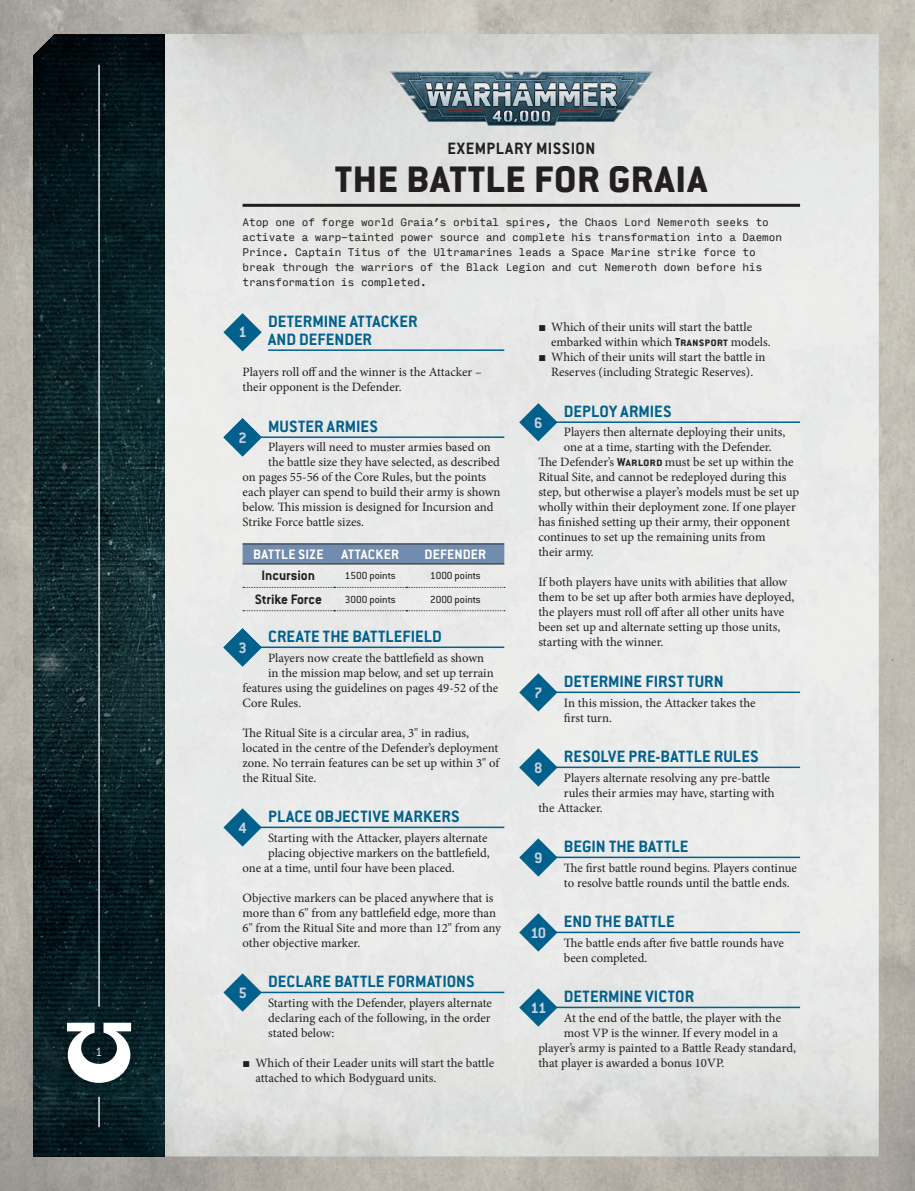
<style>
.page{position:relative;width:915px;height:1191px;background:#fff}
.page>*{position:absolute;margin:0;border:0;box-sizing:border-box;transform-origin:0 0}
.t1{font:800 40.5px "Conduit ITC Std";letter-spacing:.02em;color:#231f20}
.t2{font:700 18px/18px "Conduit ITC Std";letter-spacing:.005em;color:#01608c}
.t3{font:700 18px "Conduit ITC Std";letter-spacing:.025em;color:#231f20}
.t4{font:700 16.5px "Conduit ITC Std";color:#c8d0df}
.t5{font:700 15px "Conduit ITC Std";letter-spacing:.01em;color:#fff}
.t6{font:700 15px "Conduit ITC Std";color:#231f20}
.t7{font:300 13.5px "Conduit ITC Std";color:#e9eced}
.t8{font:12.75px/15px "Minion Pro";color:#231f20}
.t9{font:11.25px "Conduit ITC Std";color:#231f20}
.t10{font:10.5px/15px "Input Mono";letter-spacing:-.01em;color:#231f20}
.s1{font-family:"Arial"}
.s2{font-family:"Conduit ITC Std";font-weight:700}
</style>
<div class="page">
<img style="left:0;top:0;width:914px;height:1191px">
<img style="left:165px;top:34px;width:713px;height:1122px">
<svg style="left:33px;top:34px;width:132px;height:1122px;background:#0b2126"></svg>
<hr style="left:98px;top:65px;width:2px;height:941px;background:#e9eced">
<hr style="left:98px;top:1096px;width:2px;height:31px;background:#e9eced">
<svg style="left:67px;top:1022px;width:64px;height:60px"></svg>
<img style="left:383px;top:60px;width:276px;height:76px">
<hr style="left:242px;top:204px;width:557px;height:3px;background:#231f20">
<hr style="left:268px;top:349px;width:236px;height:2px;background:#01608c">
<hr style="left:242px;top:436px;width:262px;height:2px;background:#01608c">
<hr style="left:242px;top:646px;width:262px;height:2px;background:#01608c">
<hr style="left:242px;top:826px;width:262px;height:2px;background:#01608c">
<hr style="left:242px;top:991px;width:262px;height:2px;background:#01608c">
<div style="left:242px;top:544px;width:262px;height:19px;background:#718cae"></div>
<hr style="left:242px;top:543px;width:92px;height:1px;background:#231f20">
<hr style="left:334px;top:543px;width:72px;height:1px;background:#231f20">
<hr style="left:406px;top:543px;width:98px;height:1px;background:#231f20">
<hr style="left:242px;top:563px;width:92px;height:1px;background:#231f20">
<hr style="left:334px;top:563px;width:72px;height:1px;background:#231f20">
<hr style="left:406px;top:563px;width:98px;height:1px;background:#231f20">
<svg style="left:243px;top:587px;width:261px;height:1px"></svg>
<svg style="left:243px;top:610px;width:261px;height:1px"></svg>
<hr style="left:538px;top:421px;width:261px;height:2px;background:#01608c">
<hr style="left:538px;top:691px;width:261px;height:2px;background:#01608c">
<hr style="left:538px;top:766px;width:261px;height:2px;background:#01608c">
<hr style="left:538px;top:856px;width:261px;height:2px;background:#01608c">
<hr style="left:538px;top:931px;width:261px;height:2px;background:#01608c">
<hr style="left:538px;top:1006px;width:261px;height:2px;background:#01608c">
<svg style="left:223px;top:313px;width:38px;height:38px"></svg>
<svg style="left:223px;top:418px;width:38px;height:38px"></svg>
<svg style="left:223px;top:628px;width:38px;height:38px"></svg>
<svg style="left:223px;top:808px;width:38px;height:38px"></svg>
<svg style="left:223px;top:973px;width:38px;height:38px"></svg>
<svg style="left:519px;top:403px;width:38px;height:38px"></svg>
<svg style="left:519px;top:673px;width:38px;height:38px"></svg>
<svg style="left:519px;top:748px;width:38px;height:38px"></svg>
<svg style="left:519px;top:838px;width:38px;height:38px"></svg>
<svg style="left:519px;top:913px;width:38px;height:38px"></svg>
<svg style="left:519px;top:988px;width:38px;height:38px"></svg>
<p class="t7" style="left:96px;top:1043px;width:8px">1</p>
<h2 class="t3" style="left:447px;top:137px;width:149px">EXEMPLARY MISSION</h2>
<h1 class="t1" style="left:335px;top:155px;width:373px">THE BATTLE FOR GRAIA</h1>
<p class="t10" style="left:242px;top:214px;width:541px">Atop one of forge world Graia’s orbital spires, the Chaos Lord Nemeroth seeks to activate a warp-tainted power source and complete his transformation into a Daemon Prince. Captain Titus of the Ultramarines leads a Space Marine strike force to break through the warriors of the Black Legion and cut Nemeroth down before his transformation is completed.</p>
<h2 class="t2" style="left:268px;top:312px;width:151px">DETERMINE ATTACKER<br>AND DEFENDER</h2>
<p class="t8" style="left:242px;top:365px;width:240px">Players roll off and the winner is the Attacker – their opponent is the Defender.</p>
<h2 class="t2" style="left:268px;top:417px;width:111px">MUSTER ARMIES</h2>
<p class="t8" style="left:268px;top:440px;width:224px">Players will need to muster armies based on</p>
<p class="t8" style="left:268px;top:455px;width:233px">the battle size they have selected, as described</p>
<p class="t8" style="left:242px;top:470px;width:245px">on pages 55-56 of the Core Rules, but the points</p>
<p class="t8" style="left:242px;top:485px;width:259px">each player can spend to build their army is shown</p>
<p class="t8" style="left:242px;top:500px;width:252px">below. This mission is designed for Incursion and</p>
<p class="t8" style="left:242px;top:515px;width:123px">Strike Force battle sizes.</p>
<p class="t5" style="left:253px;top:545px;width:147px">BATTLE SIZE ATTACKER</p>
<p class="t5" style="left:424px;top:545px;width:63px">DEFENDER</p>
<p class="t6" style="left:261px;top:566px;width:55px">Incursion</p>
<p class="t9" style="left:345px;top:569px;width:52px">1500 points</p>
<p class="t9" style="left:430px;top:569px;width:52px">1000 points</p>
<p class="t6" style="left:254px;top:590px;width:69px">Strike Force</p>
<p class="t9" style="left:345px;top:592px;width:52px">3000 points</p>
<p class="t9" style="left:430px;top:592px;width:52px">2000 points</p>
<h2 class="t2" style="left:268px;top:627px;width:175px">CREATE THE BATTLEFIELD</h2>
<p class="t8" style="left:268px;top:650px;width:217px">Players now create the battlefield as shown</p>
<p class="t8" style="left:268px;top:665px;width:227px">in the mission map below, and set up terrain</p>
<p class="t8" style="left:242px;top:680px;width:257px">features using the guidelines on pages 49-52 of the</p>
<p class="t8" style="left:242px;top:695px;width:60px">Core Rules.</p>
<p class="t8" style="left:242px;top:725px;width:258px">The Ritual Site is a circular area, 3" in radius, located in the centre of the Defender’s deployment zone. No terrain features can be set up within 3" of the Ritual Site.</p>
<h2 class="t2" style="left:268px;top:807px;width:193px">PLACE OBJECTIVE MARKERS</h2>
<p class="t8" style="left:268px;top:830px;width:221px">Starting with the Attacker, players alternate</p>
<p class="t8" style="left:268px;top:845px;width:223px">placing objective markers on the battlefield,</p>
<p class="t8" style="left:242px;top:860px;width:214px">one at a time, until four have been placed.</p>
<p class="t8" style="left:242px;top:890px;width:260px">Objective markers can be placed anywhere that is more than 6" from any battlefield edge, more than 6" from the Ritual Site and more than 12" from any other objective marker.</p>
<h2 class="t2" style="left:268px;top:972px;width:208px">DECLARE BATTLE FORMATIONS</h2>
<p class="t8" style="left:268px;top:995px;width:225px;text-align:justify">Starting with the Defender, players alternate declaring each of the following, in the order stated below:</p>
<p class="t8" style="left:255px;top:1055px;width:240px;text-indent:-13px"><span class="s1">■</span> Which of their Leader units will start the battle attached to which Bodyguard units.</p>
<p class="t8" style="left:551px;top:320px;width:221px;text-indent:-13px"><span class="s1">■</span> Which of their units will start the battle embarked within which <span class="s2">Transport</span> models.</p>
<p class="t8" style="left:538px;top:350px;width:228px;text-align:center"><span class="s1">■</span> Which of their units will start the battle in<br>Reserves (including Strategic Reserves).</p>
<h2 class="t2" style="left:563px;top:402px;width:109px">DEPLOY ARMIES</h2>
<p class="t8" style="left:563px;top:425px;width:223px">Players then alternate deploying their units,</p>
<p class="t8" style="left:563px;top:440px;width:209px">one at a time, starting with the Defender.</p>
<p class="t8" style="left:538px;top:455px;width:257px">The Defender’s <span class="s2">Warlord</span> must be set up within the</p>
<p class="t8" style="left:538px;top:470px;width:249px">Ritual Site, and cannot be redeployed during this</p>
<p class="t8" style="left:538px;top:485px;width:262px">step, but otherwise a player’s models must be set up</p>
<p class="t8" style="left:538px;top:500px;width:259px">wholly within their deployment zone. If one player</p>
<p class="t8" style="left:538px;top:515px;width:253px">has finished setting up their army, their opponent</p>
<p class="t8" style="left:538px;top:530px;width:228px">continues to set up the remaining units from</p>
<p class="t8" style="left:538px;top:545px;width:57px">their army.</p>
<p class="t8" style="left:538px;top:575px;width:257px">If both players have units with abilities that allow them to be set up after both armies have deployed, the players must roll off after all other units have been set up and alternate setting up those units, starting with the winner.</p>
<h2 class="t2" style="left:563px;top:672px;width:161px">DETERMINE FIRST TURN</h2>
<p class="t8" style="left:563px;top:695px;width:193px">In this mission, the Attacker takes the first turn.</p>
<h2 class="t2" style="left:563px;top:747px;width:196px">RESOLVE PRE-BATTLE RULES</h2>
<p class="t8" style="left:563px;top:770px;width:207px">Players alternate resolving any pre-battle</p>
<p class="t8" style="left:563px;top:785px;width:212px">rules their armies may have, starting with</p>
<p class="t8" style="left:538px;top:800px;width:66px">the Attacker.</p>
<h2 class="t2" style="left:563px;top:837px;width:126px">BEGIN THE BATTLE</h2>
<p class="t8" style="left:563px;top:860px;width:234px">The first battle round begins. Players continue to resolve battle rounds until the battle ends.</p>
<h2 class="t2" style="left:563px;top:912px;width:112px">END THE BATTLE</h2>
<p class="t8" style="left:563px;top:935px;width:221px">The battle ends after five battle rounds have been completed.</p>
<h2 class="t2" style="left:563px;top:987px;width:132px">DETERMINE VICTOR</h2>
<p class="t8" style="left:563px;top:1010px;width:219px">At the end of the battle, the player with the</p>
<p class="t8" style="left:563px;top:1025px;width:216px">most VP is the winner. If every model in a</p>
<p class="t8" style="left:538px;top:1040px;width:259px">player’s army is painted to a Battle Ready standard,</p>
<p class="t8" style="left:538px;top:1055px;width:187px">that player is awarded a bonus 10VP.</p>
<p class="t4" style="left:238px;top:322px;width:10px">1</p>
<p class="t4" style="left:534px;top:412px;width:10px">6</p>
<p class="t4" style="left:238px;top:427px;width:10px">2</p>
<p class="t4" style="left:238px;top:637px;width:10px">23</p>
<p class="t4" style="left:534px;top:682px;width:10px">7</p>
<p class="t4" style="left:534px;top:757px;width:10px">8</p>
<p class="t4" style="left:238px;top:817px;width:10px">4</p>
<p class="t4" style="left:534px;top:847px;width:10px">9</p>
<p class="t4" style="left:530px;top:922px;width:17px">10</p>
<p class="t4" style="left:238px;top:982px;width:10px">5</p>
<p class="t4" style="left:530px;top:997px;width:18px">11</p>
</div>
